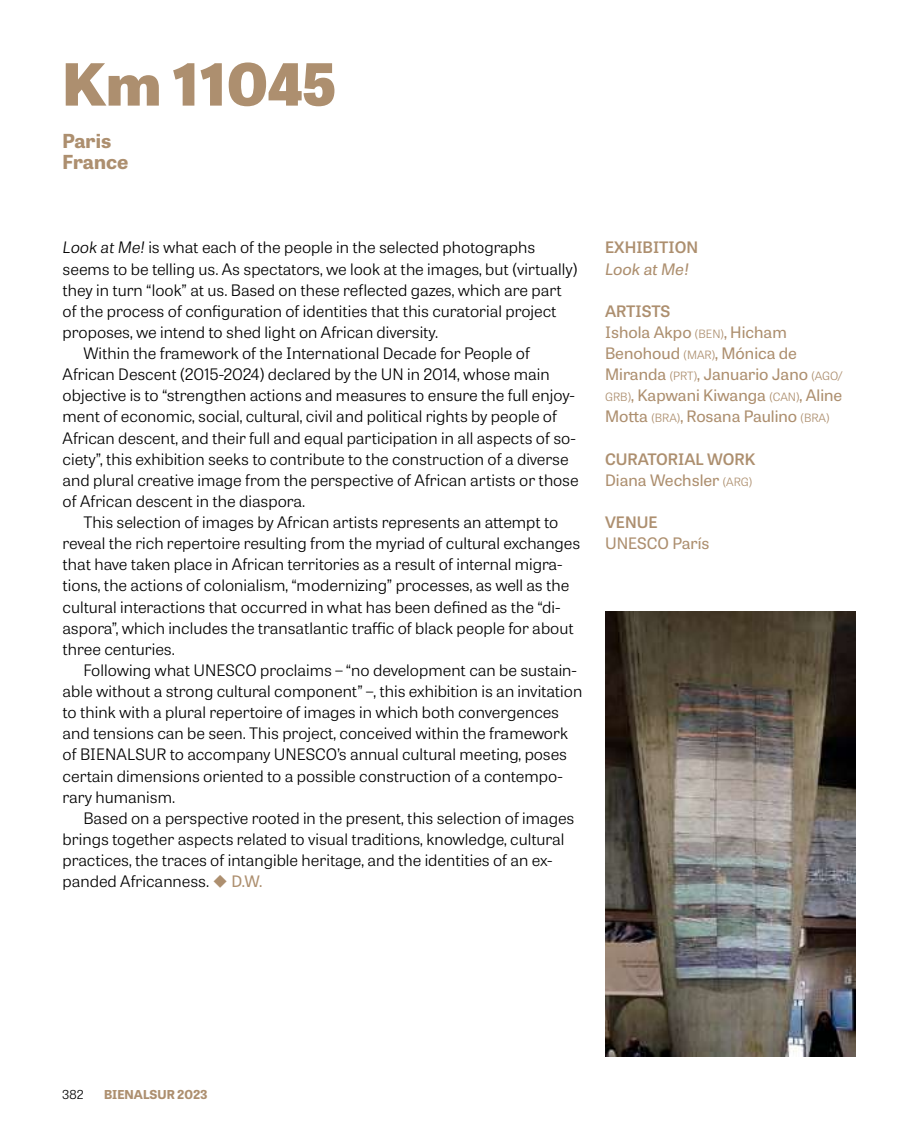
<style>
.page{position:relative;width:918px;height:1141px;background:#fff}
.page>*{position:absolute;margin:0;border:0;box-sizing:border-box;transform-origin:0 0}
.t1{font:800 57.75px "Tablet Gothic Wide";color:#ad8f6f}
.t2{font:700 19.25px/21.2px "Tablet Gothic Wide";color:#ad8f6f}
.t3{font:300 15.75px "Tablet Gothic Wide";color:#000}
.t4{font:15.75px/21.2px "Tablet Gothic Wide";color:#ad8f6f}
.t5{font:600 15.75px/21.2px "Tablet Gothic Wide";color:#ad8f6f}
.t6{font:italic 15.75px "Tablet Gothic Wide";color:#ad8f6f}
.t7{font:700 12.25px "Tablet Gothic Wide";color:#ad8f6f}
.t8{font:300 12.25px "Tablet Gothic Wide";color:#000}
.s1{font-style:italic}
.s2{color:#ad8f6f}
.s3{font-weight:400;color:#ad8f6f}
.s4{font-weight:600}
.s5{font-weight:300;font-size:11.38px}
.s6{font-weight:400}
</style>
<div class="page">
<img style="left:605px;top:611px;width:250px;height:445px">
<h1 class="t1" style="left:63px;top:41px;width:275px">Km 11045</h1>
<p class="t2" style="left:63px;top:129px;width:67px">Paris<br>France</p>
<p class="t3" style="left:63px;top:237px;width:474px"><span class="s1">Look at Me!</span> is what each of the people in the selected photographs</p>
<p class="t3" style="left:63px;top:258px;width:516px">seems to be telling us. As spectators, we look at the images, but (virtually)</p>
<p class="t3" style="left:63px;top:279px;width:501px">they in turn “look” at us. Based on these reflected gazes, which are part</p>
<p class="t3" style="left:63px;top:300px;width:495px">of the process of configuration of identities that this curatorial project</p>
<p class="t3" style="left:63px;top:321px;width:377px">proposes, we intend to shed light on African diversity.</p>
<p class="t3" style="left:83px;top:343px;width:448px">Within the framework of the International Decade for People of</p>
<p class="t3" style="left:63px;top:364px;width:488px">African Descent (2015-2024) declared by the UN in 2014, whose main</p>
<p class="t3" style="left:63px;top:385px;width:514px">objective is to “strengthen actions and measures to ensure the full enjoy-</p>
<p class="t3" style="left:63px;top:406px;width:496px">ment of economic, social, cultural, civil and political rights by people of</p>
<p class="t3" style="left:63px;top:427px;width:515px">African descent, and their full and equal participation in all aspects of so-</p>
<p class="t3" style="left:63px;top:448px;width:507px">ciety”, this exhibition seeks to contribute to the construction of a diverse</p>
<p class="t3" style="left:63px;top:469px;width:517px">and plural creative image from the perspective of African artists or those</p>
<p class="t3" style="left:63px;top:490px;width:244px">of African descent in the diaspora.</p>
<p class="t3" style="left:83px;top:511px;width:476px">This selection of images by African artists represents an attempt to</p>
<p class="t3" style="left:63px;top:533px;width:519px">reveal the rich repertoire resulting from the myriad of cultural exchanges</p>
<p class="t3" style="left:63px;top:554px;width:501px">that have taken place in African territories as a result of internal migra-</p>
<p class="t3" style="left:63px;top:575px;width:508px">tions, the actions of colonialism, “modernizing” processes, as well as the</p>
<p class="t3" style="left:63px;top:596px;width:499px">cultural interactions that occurred in what has been defined as the “di-</p>
<p class="t3" style="left:63px;top:617px;width:513px">aspora”, which includes the transatlantic traffic of black people for about</p>
<p class="t3" style="left:63px;top:638px;width:114px">three centuries.</p>
<p class="t3" style="left:83px;top:659px;width:495px">Following what UNESCO proclaims – “no development can be sustain-</p>
<p class="t3" style="left:63px;top:680px;width:521px">able without a strong cultural component” –, this exhibition is an invitation</p>
<p class="t3" style="left:63px;top:702px;width:498px">to think with a plural repertoire of images in which both convergences</p>
<p class="t3" style="left:63px;top:723px;width:507px">and tensions can be seen. This project, conceived within the framework</p>
<p class="t3" style="left:63px;top:744px;width:506px">of BIENALSUR to accompany UNESCO’s annual cultural meeting, poses</p>
<p class="t3" style="left:63px;top:765px;width:502px">certain dimensions oriented to a possible construction of a contempo-</p>
<p class="t3" style="left:63px;top:786px;width:114px">rary humanism.</p>
<p class="t3" style="left:83px;top:807px;width:492px">Based on a perspective rooted in the present, this selection of images</p>
<p class="t3" style="left:63px;top:828px;width:503px">brings together aspects related to visual traditions, knowledge, cultural</p>
<p class="t3" style="left:63px;top:849px;width:491px">practices, the traces of intangible heritage, and the identities of an ex-</p>
<p class="t3" style="left:63px;top:871px;width:201px">panded Africanness. <span class="s2">◆</span> <span class="s3">D.W.</span></p>
<p class="t5" style="left:605px;top:236px;width:95px">EXHIBITION</p>
<p class="t6" style="left:605px;top:258px;width:85px">Look at Me!</p>
<p class="t4" style="left:605px;top:300px;width:239px"><span class="s4">ARTISTS<br></span>Ishola Akpo <span class="s5">(BEN)</span>, Hicham<br>Benohoud <span class="s5">(MAR)</span>, Mónica de<br>Miranda <span class="s5">(PRT)</span>, Januario Jano <span class="s5">(AGO/<br>GRB)</span>, Kapwani Kiwanga <span class="s5">(CAN)</span>, Aline<br>Motta <span class="s5">(BRA)</span>, Rosana Paulino <span class="s5">(BRA)</span></p>
<p class="t5" style="left:605px;top:448px;width:152px">CURATORIAL WORK<br><span class="s6">Diana Wechsler</span> <span class="s5">(ARG)</span></p>
<p class="t5" style="left:605px;top:511px;width:54px">VENUE</p>
<p class="t4" style="left:605px;top:532px;width:106px">UNESCO París</p>
<p class="t8" style="left:62px;top:1086px;width:23px">382</p>
<p class="t7" style="left:104px;top:1085px;width:105px">BIENALSUR 2023</p>
</div>
